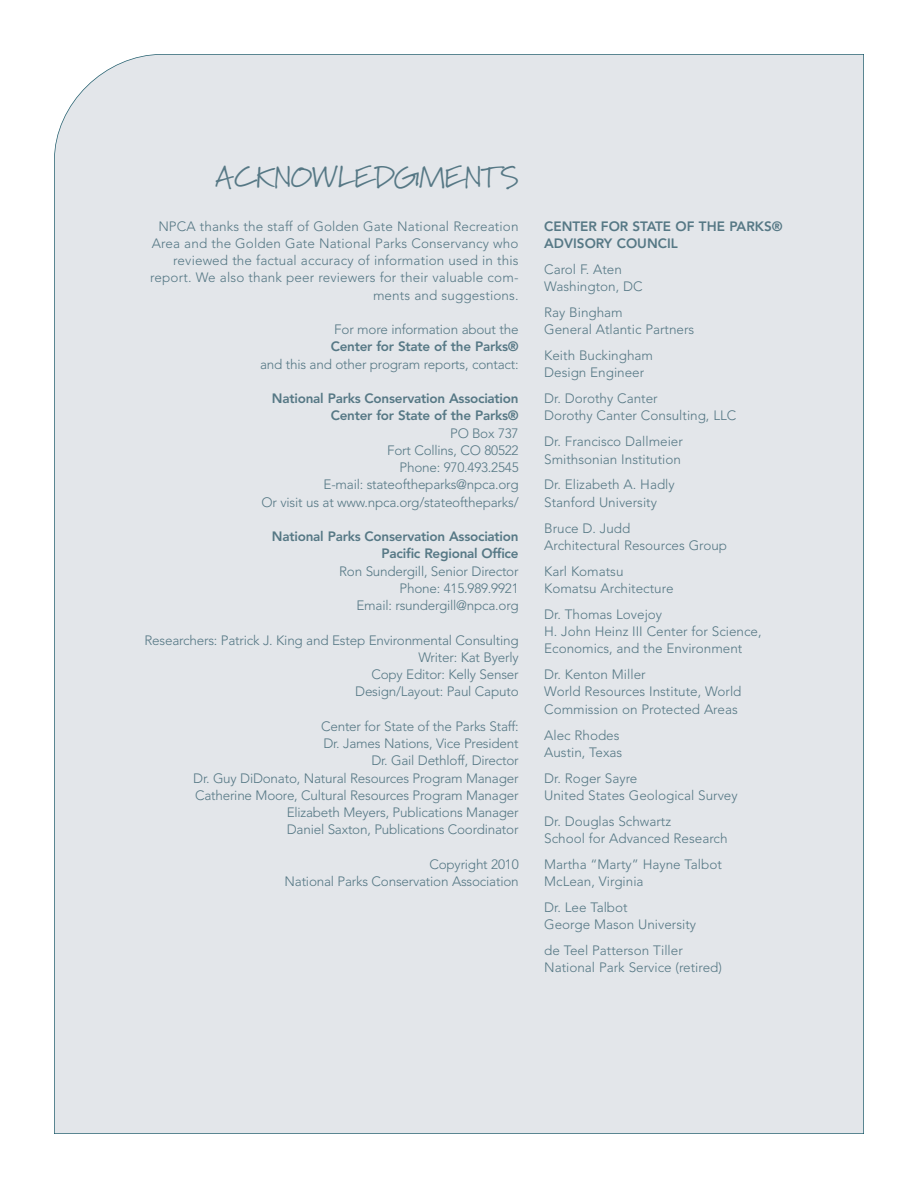
<style>
.page{position:relative;width:918px;height:1188px;background:#fff}
.page>*{position:absolute;margin:0;border:0;box-sizing:border-box;transform-origin:0 0}
.t1{font:30px "Marydale";color:#567885}
.t2{font:300 13.5px/17.2px "Avenir";color:#567885}
.t3{font:800 13.5px/17.2px "Avenir";letter-spacing:-.02em;color:#567885;text-align:right}
.t4{font:800 13.5px/17.2px "Avenir";color:#567885}
</style>
<div class="page">
<div style="left:54px;top:54px;width:810px;height:1080px;background:#e3e6ea"></div>
<h1 class="t1" style="left:216px;top:160px;width:304px">ACKNOWLEDGMENTS</h1>
<p class="t2" style="left:150px;top:218px;width:370px;text-align:right">NPCA thanks the staff of Golden Gate National Recreation Area and the Golden Gate National Parks Conservancy who reviewed the factual accuracy of information used in this report. We also thank peer reviewers for their valuable com&shy;ments and suggestions.</p>
<p class="t2" style="left:334px;top:322px;width:186px">For more information about the</p>
<p class="t3" style="left:331px;top:339px;width:189px">Center for State of the Parks®</p>
<p class="t2" style="left:260px;top:356px;width:260px">and this and other program reports, contact:</p>
<p class="t3" style="left:272px;top:391px;width:248px">National Parks Conservation Association<br>Center for State of the Parks®</p>
<p class="t2" style="left:262px;top:425px;width:259px;text-align:right">PO Box 737<br>Fort Collins, CO 80522<br>Phone: 970.493.2545<br>E-mail: stateoftheparks@npca.org<br>Or visit us at www.npca.org/stateoftheparks/</p>
<p class="t3" style="left:272px;top:529px;width:248px">National Parks Conservation Association<br>Pacific Regional Office</p>
<p class="t2" style="left:339px;top:563px;width:181px;text-align:right">Ron Sundergill, Senior Director<br>Phone: 415.989.9921<br>Email: rsundergill@npca.org</p>
<p class="t2" style="left:145px;top:632px;width:376px;text-align:right">Researchers: Patrick J. King and Estep Environmental Consulting Writer: Kat Byerly<br>Copy Editor: Kelly Senser<br>Design/Layout: Paul Caputo</p>
<p class="t2" style="left:193px;top:719px;width:327px;text-align:right">Center for State of the Parks Staff:<br>Dr. James Nations, Vice President<br>Dr. Gail Dethloff, Director<br>Dr. Guy DiDonato, Natural Resources Program Manager Catherine Moore, Cultural Resources Program Manager Elizabeth Meyers, Publications Manager<br>Daniel Saxton, Publications Coordinator</p>
<p class="t2" style="left:285px;top:857px;width:236px;text-align:right">Copyright 2010<br>National Parks Conservation Association</p>
<p class="t4" style="left:544px;top:218px;width:240px">CENTER FOR STATE OF THE PARKS®<br>ADVISORY COUNCIL</p>
<p class="t2" style="left:544px;top:262px;width:100px">Carol F. Aten<br>Washington, DC</p>
<p class="t2" style="left:544px;top:305px;width:152px">Ray Bingham<br>General Atlantic Partners</p>
<p class="t2" style="left:544px;top:348px;width:110px">Keith Buckingham<br>Design Engineer</p>
<p class="t2" style="left:544px;top:391px;width:194px">Dr. Dorothy Canter<br>Dorothy Canter Consulting, LLC</p>
<p class="t2" style="left:544px;top:434px;width:140px">Dr. Francisco Dallmeier<br>Smithsonian Institution</p>
<p class="t2" style="left:544px;top:477px;width:132px">Dr. Elizabeth A. Hadly<br>Stanford University</p>
<p class="t2" style="left:544px;top:520px;width:185px">Bruce D. Judd<br>Architectural Resources Group</p>
<p class="t2" style="left:544px;top:563px;width:131px">Karl Komatsu<br>Komatsu Architecture</p>
<p class="t2" style="left:544px;top:607px;width:219px">Dr. Thomas Lovejoy<br>H. John Heinz III Center for Science,<br>Economics, and the Environment</p>
<p class="t2" style="left:544px;top:667px;width:199px">Dr. Kenton Miller<br>World Resources Institute, World<br>Commission on Protected Areas</p>
<p class="t2" style="left:544px;top:727px;width:80px">Alec Rhodes<br>Austin, Texas</p>
<p class="t2" style="left:544px;top:770px;width:195px">Dr. Roger Sayre<br>United States Geological Survey</p>
<p class="t2" style="left:544px;top:814px;width:185px">Dr. Douglas Schwartz<br>School for Advanced Research</p>
<p class="t2" style="left:544px;top:857px;width:179px">Martha “Marty” Hayne Talbot<br>McLean, Virginia</p>
<p class="t2" style="left:544px;top:900px;width:154px">Dr. Lee Talbot<br>George Mason University</p>
<p class="t2" style="left:544px;top:943px;width:179px">de Teel Patterson Tiller<br>National Park Service (retired)</p>
</div>
